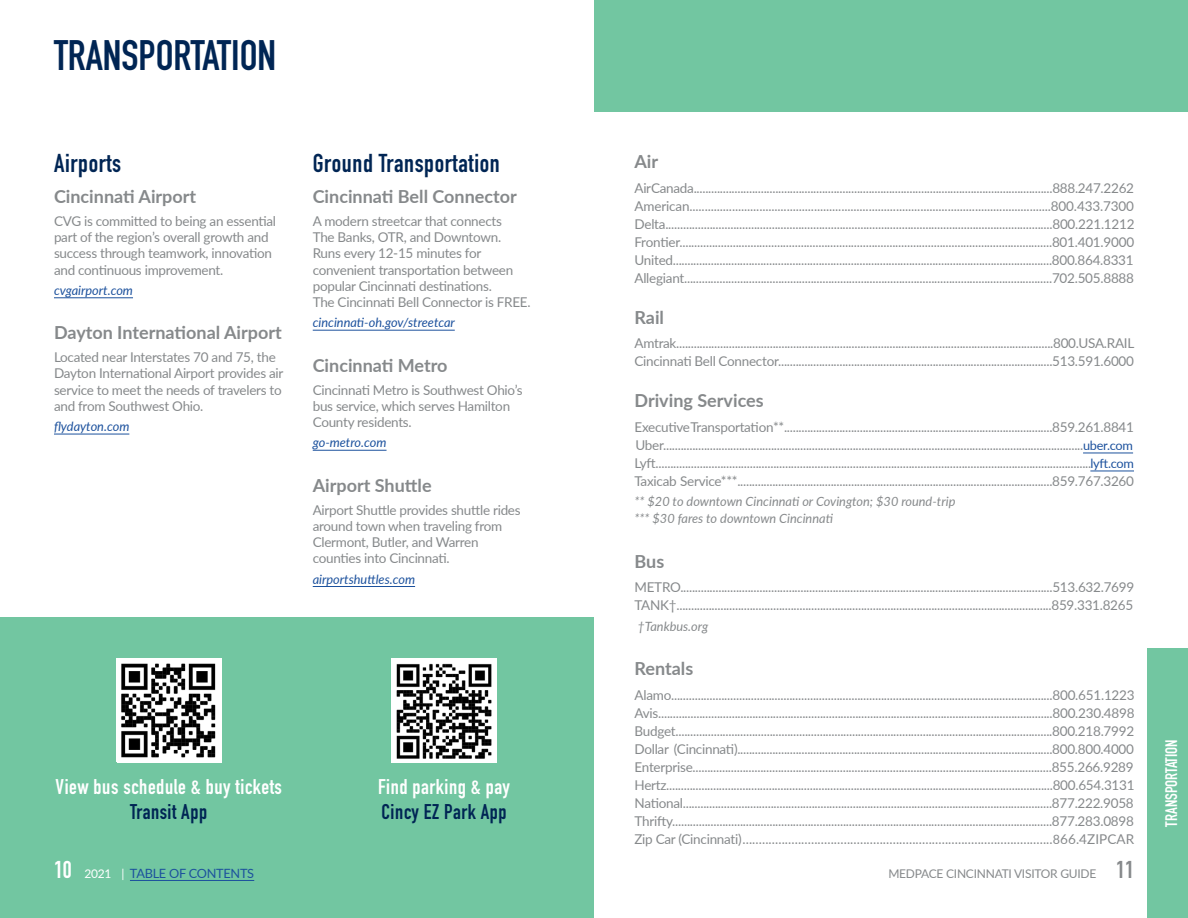
<style>
.page{position:relative;width:1188px;height:918px;background:#fff}
.page>*{position:absolute;margin:0;border:0;box-sizing:border-box;transform-origin:0 0}
.t1{font:700 42px "DIN Condensed";color:#002554}
.t2{font:700 25.5px "DIN Condensed";letter-spacing:.025em;color:#002554}
.t3{font:700 21px "DIN Condensed";letter-spacing:.025em;color:#fff}
.t4{font:700 21px "DIN Condensed";letter-spacing:.025em;color:#002554}
.t5{font:700 18px "Lato";color:#86898b}
.t6{font:700 16.5px "DIN Condensed";color:#fff}
.t7{font:13.5px/18px "Lato";letter-spacing:-.02em;color:#86898b}
.t8{font:italic 12.75px/17px "Lato";color:#86898b}
.t9{font:italic 12.75px "Lato";color:#1c519d}
.t10{font:12.75px "Lato";letter-spacing:-.02em;color:#1c519d}
.t11{font:12px "Lato";letter-spacing:-.02em;color:#86898b}
.t12{font:12px "Lato";color:#fff}
.s1{font-size:12.75px;color:#1c519d}
.s2{font-family:"DIN Condensed";font-weight:700;font-size:24px}
.s3{font-size:12px;color:#fff}
</style>
<div class="page">
<div style="left:0;top:618px;width:594px;height:300px;background:#72c6a1"></div>
<hr style="left:1083px;top:453px;width:50px;height:1px;background:#1c519d">
<hr style="left:1090px;top:471px;width:44px;height:1px;background:#1c519d">
<hr style="left:54px;top:298px;width:79px;height:1px;background:#1c519d">
<hr style="left:54px;top:434px;width:75px;height:1px;background:#1c519d">
<hr style="left:313px;top:330px;width:142px;height:1px;background:#1c519d">
<hr style="left:313px;top:450px;width:74px;height:1px;background:#1c519d">
<hr style="left:313px;top:586px;width:102px;height:1px;background:#1c519d">
<div style="left:594px;top:0;width:594px;height:111px;background:#72c6a1"></div>
<img style="left:392px;top:659px;width:105px;height:103px">
<img style="left:117px;top:659px;width:104px;height:103px">
<div style="left:1148px;top:648px;width:40px;height:270px;background:#72c6a1"></div>
<hr style="left:130px;top:880px;width:124px;height:1px;background:#1c519d">
<h1 class="t1" style="left:54px;top:27px;width:224px">TRANSPORTATION</h1>
<h2 class="t2" style="left:54px;top:145px;width:69px">Airports</h2>
<h3 class="t5" style="left:54px;top:183px;width:144px">Cincinnati Airport</h3>
<p class="t7" style="left:54px;top:212px;width:224px;line-height:16.2px">CVG is committed to being an essential part of the region’s overall growth and success through teamwork, innovation and continuous improvement.</p>
<p class="t9" style="left:54px;top:281px;width:81px">cvgairport.com</p>
<h3 class="t5" style="left:54px;top:319px;width:229px">Dayton International Airport</h3>
<p class="t7" style="left:54px;top:349px;width:231px;line-height:16.2px">Located near Interstates 70 and 75, the Dayton International Airport provides air service to meet the needs of travelers to and from Southwest Ohio.</p>
<p class="t9" style="left:54px;top:417px;width:77px">flydayton.com</p>
<h2 class="t2" style="left:313px;top:145px;width:189px">Ground Transportation</h2>
<h3 class="t5" style="left:313px;top:183px;width:206px">Cincinnati Bell Connector</h3>
<p class="t7" style="left:313px;top:212px;width:219px;line-height:16.2px">A modern streetcar that connects<br>The Banks, OTR, and Downtown.<br>Runs every 12-15 minutes for convenient transportation between popular Cincinnati destinations.<br>The Cincinnati Bell Connector is FREE.</p>
<p class="t9" style="left:313px;top:313px;width:144px">cincinnati-oh.gov/streetcar</p>
<h3 class="t5" style="left:313px;top:352px;width:136px">Cincinnati Metro</h3>
<p class="t7" style="left:313px;top:381px;width:212px;line-height:16.2px">Cincinnati Metro is Southwest Ohio’s bus service, which serves Hamilton<br>County residents.</p>
<p class="t9" style="left:313px;top:434px;width:75px">go-metro.com</p>
<h3 class="t5" style="left:313px;top:472px;width:120px">Airport Shuttle</h3>
<p class="t7" style="left:313px;top:501px;width:209px;line-height:16.2px">Airport Shuttle provides shuttle rides around town when traveling from<br>Clermont, Butler, and Warren counties into Cincinnati.</p>
<p class="t9" style="left:313px;top:570px;width:104px">airportshuttles.com</p>
<h3 class="t3" style="left:56px;top:773px;width:228px">View bus schedule &amp; buy tickets</h3>
<h3 class="t4" style="left:130px;top:798px;width:78px">Transit App</h3>
<h3 class="t3" style="left:378px;top:773px;width:133px">Find parking &amp; pay</h3>
<h3 class="t4" style="left:382px;top:798px;width:127px">Cincy EZ Park App</h3>
<h3 class="t5" style="left:634px;top:148px;width:25px">Air</h3>
<p class="t7" style="left:634px;top:178px;width:502px;text-align:justify">Air Canada...........................................................................................................................888.247.2262<br>American.......................................................................................................................800.433.7300<br>Delta...................................................................................................................................800.221.1212<br>Frontier..............................................................................................................................801.401.9000<br>United..................................................................................................................................800.864.8331<br>Allegiant.............................................................................................................................702.505.8888</p>
<h3 class="t5" style="left:634px;top:304px;width:31px">Rail</h3>
<p class="t7" style="left:634px;top:334px;width:501px">Amtrak.................................................................................................................................800.USA.RAIL<br>Cincinnati Bell Connector..............................................................................................513.591.6000</p>
<h3 class="t5" style="left:634px;top:387px;width:131px">Driving Services</h3>
<p class="t7" style="left:634px;top:418px;width:501px;text-align:justify">Executive Transportation**............................................................................................859.261.8841<br>Uber................................................................................................................................................<span class="s1">uber.com </span>Lyft....................................................................................................................................................<span class="s1">lyft.com </span>Taxicab Service***............................................................................................................859.767.3260</p>
<p class="t8" style="left:634px;top:493px;width:322px">** $20 to downtown Cincinnati or Covington; $30 round-trip *** $30 fares to downtown Cincinnati</p>
<h3 class="t5" style="left:634px;top:548px;width:31px">Bus</h3>
<p class="t7" style="left:634px;top:578px;width:501px">METRO...............................................................................................................................513.632.7699<br>TANK†................................................................................................................................859.331.8265</p>
<p class="t8" style="left:637px;top:617px;width:72px">†Tankbus.org</p>
<h3 class="t5" style="left:634px;top:655px;width:60px">Rentals</h3>
<p class="t7" style="left:634px;top:685px;width:502px;text-align:justify">Alamo.................................................................................................................................800.651.1223<br>Avis......................................................................................................................................800.230.4898<br>Budget................................................................................................................................800.218.7992<br>Dollar (Cincinnati)............................................................................................................800.800.4000<br>Enterprise..........................................................................................................................855.266.9289<br>Hertz....................................................................................................................................800.654.3131<br>National..............................................................................................................................877.222.9058<br>Thrifty.................................................................................................................................877.283.0898<br>Zip Car (Cincinnati)...............................................................................................866.4ZIPCAR</p>
<p class="t12" style="left:54px;top:865px;width:59px"><span class="s2">10</span> 2021</p>
<p class="t10" style="left:122px;top:864px;width:134px"><span class="s3">|</span> TABLE OF CONTENTS</p>
<p class="t11" style="left:888px;top:865px;width:247px">MEDPACE CINCINNATI VISITOR GUIDE <span class="s2">11</span></p>
<p class="t6" style="left:1160px;top:827px;width:89px;rotate:-90deg">TRANSPORTATION</p>
</div>
